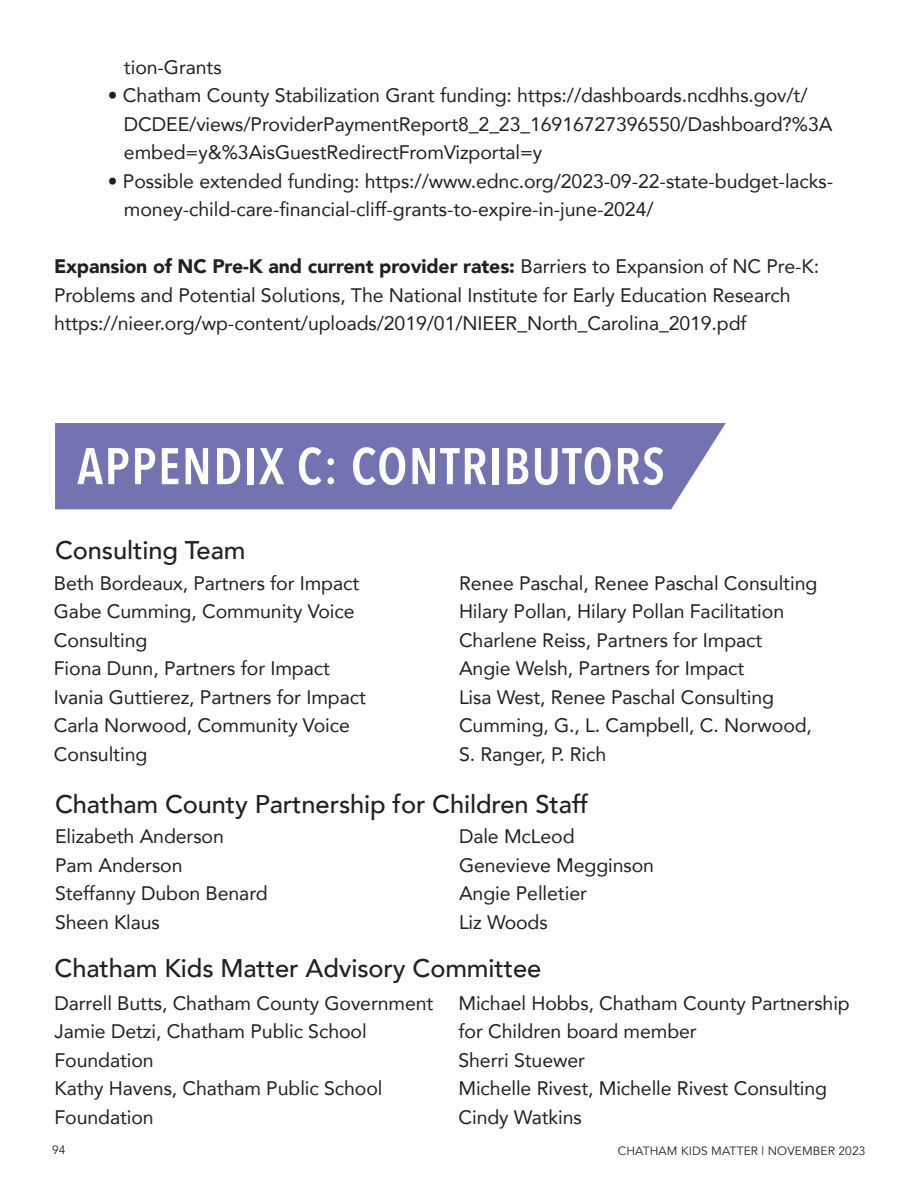
<style>
.page{position:relative;width:918px;height:1188px;background:#fff}
.page>*{position:absolute;margin:0;border:0;box-sizing:border-box;transform-origin:0 0}
.t1{font:600 51px "Avenir Next Condensed";letter-spacing:.03em;color:#fff}
.t2{font:500 25.5px "Avenir";letter-spacing:-.005em;color:#231f20}
.t3{font:19.5px/28.5px "Avenir";letter-spacing:-.005em;color:#231f20}
.t4{font:12px "Avenir";letter-spacing:.01em;color:#231f20}
.s1{font-weight:900}
</style>
<div class="page">
<div style="left:55px;top:423px;width:671px;height:86px;background:#7473b2"></div>
<p class="t3" style="left:124px;top:52px;width:99px">tion-Grants</p>
<p class="t3" style="left:124px;top:80px;width:710px;text-indent:-16px">• Chatham County Stabilization Grant funding: https://dashboards.ncdhhs.gov/t/<br>DCDEE/views/ProviderPaymentReport8_2_23_16916727396550/Dashboard?%3A embed=y&amp;%3AisGuestRedirectFromVizportal=y</p>
<p class="t3" style="left:124px;top:166px;width:711px;text-indent:-16px">• Possible extended funding: https://www.ednc.org/2023-09-22-state-budget-lacks&shy;money-child-care-financial-cliff-grants-to-expire-in-june-2024/</p>
<p class="t3" style="left:54px;top:251px;width:767px"><span class="s1">Expansion of NC Pre-K and current provider rates:</span> Barriers to Expansion of NC Pre-K:<br>Problems and Potential Solutions, The National Institute for Early Education Research</p>
<p class="t3" style="left:54px;top:308px;width:694px">https://nieer.org/wp-content/uploads/2019/01/NIEER_North_Carolina_2019.pdf</p>
<p class="t1" style="left:77px;top:422px;width:589px">APPENDIX C: CONTRIBUTORS</p>
<p class="t2" style="left:55px;top:528px;width:192px">Consulting Team</p>
<p class="t3" style="left:54px;top:568px;width:307px">Beth Bordeaux, Partners for Impact</p>
<p class="t3" style="left:54px;top:597px;width:302px">Gabe Cumming, Community Voice<br>Consulting</p>
<p class="t3" style="left:54px;top:654px;width:278px">Fiona Dunn, Partners for Impact</p>
<p class="t3" style="left:54px;top:682px;width:313px">Ivania Guttierez, Partners for Impact</p>
<p class="t3" style="left:54px;top:711px;width:298px">Carla Norwood, Community Voice<br>Consulting</p>
<p class="t3" style="left:459px;top:568px;width:360px">Renee Paschal, Renee Paschal Consulting</p>
<p class="t3" style="left:459px;top:597px;width:327px">Hilary Pollan, Hilary Pollan Facilitation</p>
<p class="t3" style="left:459px;top:625px;width:305px">Charlene Reiss, Partners for Impact</p>
<p class="t3" style="left:459px;top:654px;width:287px">Angie Welsh, Partners for Impact</p>
<p class="t3" style="left:459px;top:682px;width:317px">Lisa West, Renee Paschal Consulting</p>
<p class="t3" style="left:459px;top:711px;width:355px">Cumming, G., L. Campbell, C. Norwood,<br>S. Ranger, P. Rich</p>
<p class="t2" style="left:55px;top:782px;width:535px">Chatham County Partnership for Children Staff</p>
<p class="t3" style="left:55px;top:822px;width:170px">Elizabeth Anderson</p>
<p class="t3" style="left:55px;top:850px;width:129px">Pam Anderson</p>
<p class="t3" style="left:55px;top:879px;width:214px">Steffanny Dubon Benard</p>
<p class="t3" style="left:55px;top:907px;width:106px">Sheen Klaus</p>
<p class="t3" style="left:459px;top:822px;width:117px">Dale McLeod</p>
<p class="t3" style="left:459px;top:850px;width:197px">Genevieve Megginson</p>
<p class="t3" style="left:459px;top:879px;width:129px">Angie Pelletier</p>
<p class="t3" style="left:459px;top:907px;width:90px">Liz Woods</p>
<p class="t2" style="left:55px;top:946px;width:488px">Chatham Kids Matter Advisory Committee</p>
<p class="t3" style="left:55px;top:988px;width:380px">Darrell Butts, Chatham County Government</p>
<p class="t3" style="left:55px;top:1017px;width:314px">Jamie Detzi, Chatham Public School<br>Foundation</p>
<p class="t3" style="left:55px;top:1074px;width:330px">Kathy Havens, Chatham Public School<br>Foundation</p>
<p class="t3" style="left:458px;top:988px;width:393px">Michael Hobbs, Chatham County Partnership for Children board member</p>
<p class="t3" style="left:458px;top:1045px;width:128px">Sherri Stuewer</p>
<p class="t3" style="left:458px;top:1074px;width:370px">Michelle Rivest, Michelle Rivest Consulting</p>
<p class="t3" style="left:458px;top:1102px;width:125px">Cindy Watkins</p>
<p class="t4" style="left:52px;top:1142px;width:15px">94</p>
<p class="t4" style="left:618px;top:1144px;width:249px">CHATHAM KIDS MATTER | NOVEMBER 2023</p>
</div>
